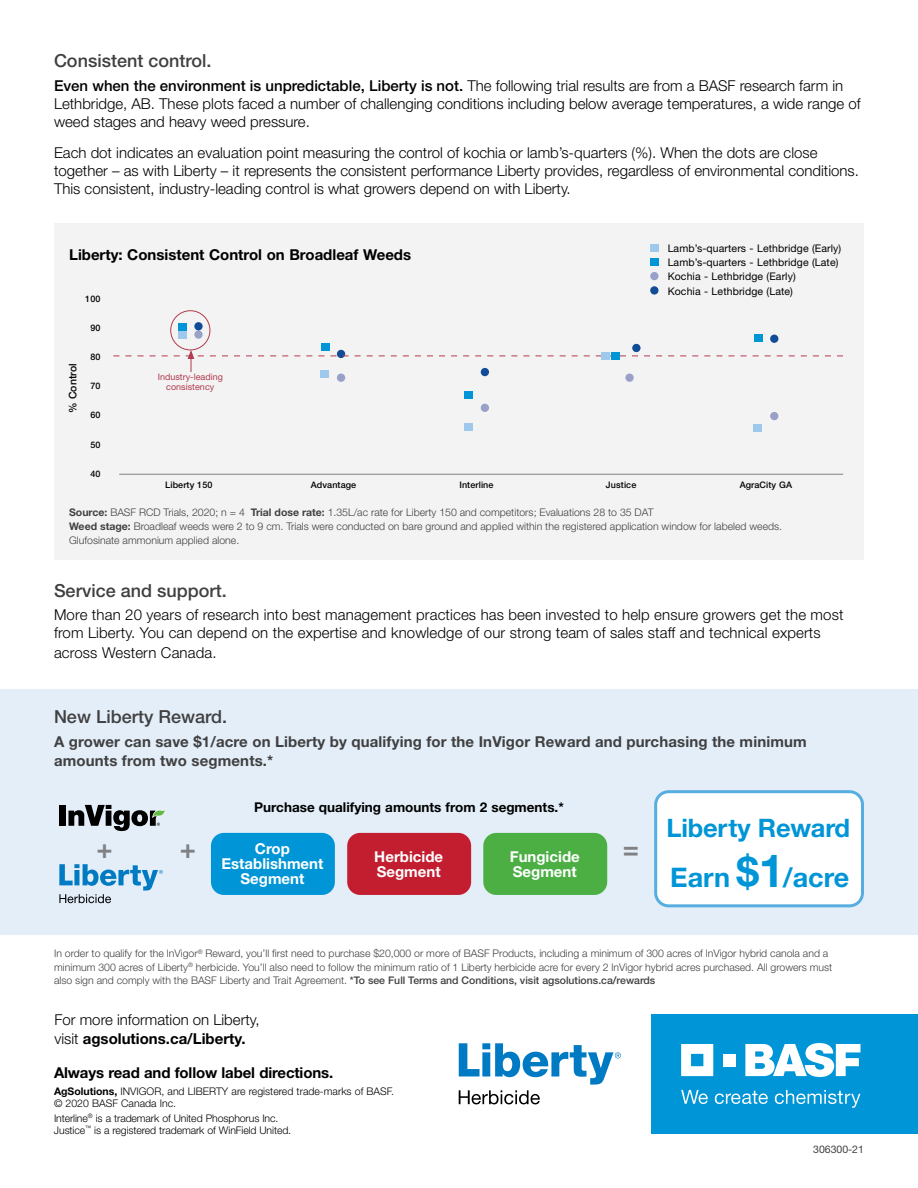
<style>
.page{position:relative;width:918px;height:1188px;background:#fff}
.page>*{position:absolute;margin:0;border:0;box-sizing:border-box;transform-origin:0 0}
.t1{font:700 27px "Helvetica Neue LT Std";color:#0095d6}
.t2{font:700 27px "Helvetica Neue LT Std";color:#808184}
.t3{font:700 25.5px "Helvetica Neue LT Std";letter-spacing:-.01em;color:#0095d6}
.t4{font:500 18px "Helvetica Neue LT Std";color:#404041}
.t5{font:300 15px/18px "Helvetica Neue LT Std";color:#000}
.t6{font:700 15px/19.5px "Helvetica Neue LT Std";letter-spacing:.01em;color:#404041}
.t7{font:700 15px "Helvetica Neue LT Std";letter-spacing:-.005em;color:#000}
.t8{font:700 15px/15px "Helvetica Neue LT Std";color:#fff}
.t9{font:700 13.5px "Helvetica Neue LT Std";color:#000}
.t10{font:300 10.5px/13.5px "Helvetica Neue LT Std";color:#404041}
.t11{font:300 10.5px/12px "Helvetica Neue LT Std";letter-spacing:-.01em;color:#000}
.t12{font:10.5px/14.1px "Helvetica Neue LT Std";letter-spacing:.01em;color:#000}
.t13{font:10.5px "Helvetica Neue LT Std";color:#404041}
.t14{font:500 10.5px "Helvetica Neue LT Std";letter-spacing:.01em;color:#000}
.t15{font:500 9px "Helvetica Neue LT Std";letter-spacing:.01em;color:#000}
.t16{font:9px/9.8px "Helvetica Neue LT Std";color:#b23c4e;text-align:center}
.s1{font-weight:500}
.s2{font-weight:700}
.s3{font-size:40.5px}
.s4{font-size:45.75px}
</style>
<div class="page">
<div style="left:0;top:690px;width:918px;height:245px;background:#e4eef8"></div>
<div style="left:54px;top:223px;width:810px;height:337px;background:#f3f3f4"></div>
<hr style="left:119px;top:474px;width:724px;height:1px;background:#808184">
<div style="left:650px;top:245px;width:9px;height:7px;background:#9fc9ec"></div>
<div style="left:650px;top:258px;width:9px;height:8px;background:#0095d6"></div>
<div style="left:650px;top:272px;width:9px;height:8px;background:#9aa1c9;border-radius:50%"></div>
<div style="left:650px;top:286px;width:9px;height:9px;background:#114c96;border-radius:50%"></div>
<div style="left:178px;top:331px;width:9px;height:7px;background:#9fc9ec"></div>
<div style="left:178px;top:324px;width:9px;height:7px;background:#0095d6"></div>
<div style="left:194px;top:330px;width:9px;height:9px;background:#9aa1c9;border-radius:50%"></div>
<div style="left:194px;top:322px;width:9px;height:8px;background:#114c96;border-radius:50%"></div>
<div style="left:320px;top:370px;width:8px;height:7px;background:#9fc9ec"></div>
<div style="left:321px;top:343px;width:8px;height:8px;background:#0095d6"></div>
<div style="left:464px;top:424px;width:8px;height:7px;background:#9fc9ec"></div>
<div style="left:465px;top:392px;width:8px;height:7px;background:#0095d6"></div>
<div style="left:481px;top:404px;width:8px;height:8px;background:#9aa1c9;border-radius:50%"></div>
<div style="left:481px;top:368px;width:8px;height:8px;background:#114c96;border-radius:50%"></div>
<div style="left:625px;top:374px;width:9px;height:8px;background:#9aa1c9;border-radius:50%"></div>
<div style="left:632px;top:344px;width:9px;height:8px;background:#114c96;border-radius:50%"></div>
<div style="left:753px;top:424px;width:9px;height:8px;background:#9fc9ec"></div>
<div style="left:754px;top:335px;width:8px;height:7px;background:#0095d6"></div>
<div style="left:770px;top:412px;width:8px;height:8px;background:#9aa1c9;border-radius:50%"></div>
<div style="left:770px;top:335px;width:8px;height:8px;background:#114c96;border-radius:50%"></div>
<div style="left:337px;top:374px;width:8px;height:8px;background:#9aa1c9;border-radius:50%"></div>
<div style="left:170px;top:310px;width:40px;height:40px;border:1px solid #b23b4d;border-radius:50%"></div>
<svg style="left:113px;top:350px;width:730px;height:22px"></svg>
<div style="left:211px;top:833px;width:124px;height:62px;background:#0095d6;border-radius:13px"></div>
<div style="left:347px;top:833px;width:124px;height:62px;background:#c31e2f;border-radius:13px"></div>
<div style="left:483px;top:833px;width:124px;height:62px;background:#4baf44;border-radius:13px"></div>
<div style="left:59px;top:805px;width:7px;height:21px;background:#000"></div>
<svg style="left:68px;top:805px;width:98px;height:26px"></svg>
<svg style="left:59px;top:864px;width:104px;height:39px"></svg>
<div style="left:656px;top:792px;width:206px;height:114px;background:#fff;border-radius:13px"></div>
<div style="left:654px;top:790px;width:210px;height:117px;border:3px solid #56ade0;border-radius:13px"></div>
<div style="left:651px;top:1014px;width:267px;height:120px;background:#0095d6"></div>
<svg style="left:681px;top:1044px;width:32px;height:32px"></svg>
<div style="left:723px;top:1054px;width:13px;height:12px;background:#fff"></div>
<svg style="left:745px;top:1043px;width:115px;height:34px"></svg>
<svg style="left:681px;top:1090px;width:27px;height:14px"></svg>
<svg style="left:715px;top:1091px;width:53px;height:13px"></svg>
<svg style="left:775px;top:1090px;width:85px;height:18px"></svg>
<svg style="left:459px;top:1043px;width:162px;height:61px"></svg>
<p class="t4" style="left:54px;top:50px;width:159px">Consistent control.</p>
<p class="t5" style="left:54px;top:76px;width:808px"><span class="s1">Even when the environment is unpredictable, Liberty is not.</span> The following trial results are from a BASF research farm in<br>Lethbridge, AB. These plots faced a number of challenging conditions including below average temperatures, a wide range of weed stages and heavy weed pressure.</p>
<p class="t5" style="left:54px;top:143px;width:806px">Each dot indicates an evaluation point measuring the control of kochia or lamb’s-quarters (%). When the dots are close together – as with Liberty – it represents the consistent performance Liberty provides, regardless of environmental conditions.<br>This consistent, industry-leading control is what growers depend on with Liberty.</p>
<p class="t7" style="left:69px;top:245px;width:344px">Liberty: Consistent Control on Broadleaf Weeds</p>
<p class="t14" style="left:67px;top:413px;width:52px;rotate:-90deg">% Control</p>
<p class="t15" style="left:85px;top:293px;width:17px">100</p>
<p class="t15" style="left:90px;top:322px;width:12px">90</p>
<p class="t15" style="left:90px;top:352px;width:12px">80</p>
<p class="t15" style="left:90px;top:381px;width:12px">70</p>
<p class="t15" style="left:90px;top:410px;width:12px">60</p>
<p class="t15" style="left:90px;top:439px;width:12px">50</p>
<p class="t15" style="left:90px;top:468px;width:12px">40</p>
<p class="t16" style="left:158px;top:372px;width:67px">Industry-leading consistency</p>
<p class="t12" style="left:668px;top:241px;width:175px">Lamb’s-quarters - Lethbridge (Early)<br>Lamb’s-quarters - Lethbridge (Late)<br>Kochia - Lethbridge (Early)<br>Kochia - Lethbridge (Late)</p>
<p class="t15" style="left:165px;top:479px;width:49px">Liberty 150</p>
<p class="t15" style="left:311px;top:479px;width:47px">Advantage</p>
<p class="t15" style="left:459px;top:479px;width:36px">Interline</p>
<p class="t15" style="left:606px;top:479px;width:32px">Justice</p>
<p class="t15" style="left:740px;top:479px;width:54px">AgraCity GA</p>
<p class="t10" style="left:69px;top:506px;width:715px"><span class="s2">Source:</span> BASF RCD Trials, 2020; n = 4 <span class="s2">Trial dose rate:</span> 1.35L/ac rate for Liberty 150 and competitors; Evaluations 28 to 35 DAT<br><span class="s2">Weed stage:</span> Broadleaf weeds were 2 to 9 cm. Trials were conducted on bare ground and applied within the registered application window for labeled weeds.<br>Glufosinate ammonium applied alone.</p>
<p class="t4" style="left:54px;top:580px;width:174px">Service and support.</p>
<p class="t5" style="left:54px;top:606px;width:791px">More than 20 years of research into best management practices has been invested to help ensure growers get the most from Liberty. You can depend on the expertise and knowledge of our strong team of sales staff and technical experts</p>
<p class="t5" style="left:54px;top:643px;width:164px">across Western Canada.</p>
<p class="t4" style="left:54px;top:706px;width:175px">New Liberty Reward.</p>
<p class="t6" style="left:54px;top:731px;width:754px">A grower can save $1/acre on Liberty by qualifying for the InVigor Reward and purchasing the minimum amounts from two segments.*</p>
<p class="t9" style="left:254px;top:799px;width:311px">Purchase qualifying amounts from 2 segments.*</p>
<p class="t8" style="left:222px;top:841px;width:103px;text-align:center">Crop<br>Establishment<br>Segment</p>
<p class="t8" style="left:374px;top:849px;width:70px">Herbicide<br>Segment</p>
<p class="t8" style="left:510px;top:849px;width:71px">Fungicide<br>Segment</p>
<h1 class="t2" style="left:97px;top:831px;width:18px">+</h1>
<h1 class="t2" style="left:180px;top:831px;width:18px">+</h1>
<h1 class="t2" style="left:623px;top:831px;width:18px">=</h1>
<h2 class="t3" style="left:667px;top:812px;width:185px">Liberty Reward</h2>
<h1 class="t1" style="left:670px;top:860px;width:181px">Earn <span class="s3">$</span><span class="s4">1</span>/acre</h1>
<p class="t10" style="left:54px;top:947px;width:780px">In order to qualify for the lnVigor<sup>®</sup> Reward, you’ll first need to purchase $20,000 or more of BASF Products, including a minimum of 300 acres of lnVigor hybrid canola and a minimum 300 acres of Liberty<sup>®</sup> herbicide. You’ll also need to follow the minimum ratio of 1 Liberty herbicide acre for every 2 lnVigor hybrid acres purchased. All growers must also sign and comply with the BASF Liberty and Trait Agreement. <span class="s1">*To see Full Terms and Conditions, visit agsolutions.ca/rewards</span></p>
<p class="t5" style="left:55px;top:1009px;width:207px;line-height:19.5px">For more information on Liberty, visit <span class="s2">agsolutions.ca/Liberty.</span></p>
<p class="t7" style="left:54px;top:1063px;width:281px">Always read and follow label directions.</p>
<p class="t11" style="left:54px;top:1086px;width:342px"><span class="s2">AgSolutions,</span> INVIGOR, and LIBERTY are registered trade-marks of BASF. © 2020 BASF Canada Inc.</p>
<p class="t11" style="left:54px;top:1112px;width:239px">Interline<sup>®</sup> is a trademark of United Phosphorus Inc.<br>Justice<sup>™</sup> is a registered trademark of WinField United.</p>
<p class="t13" style="left:813px;top:1143px;width:52px">306300-21</p>
</div>
